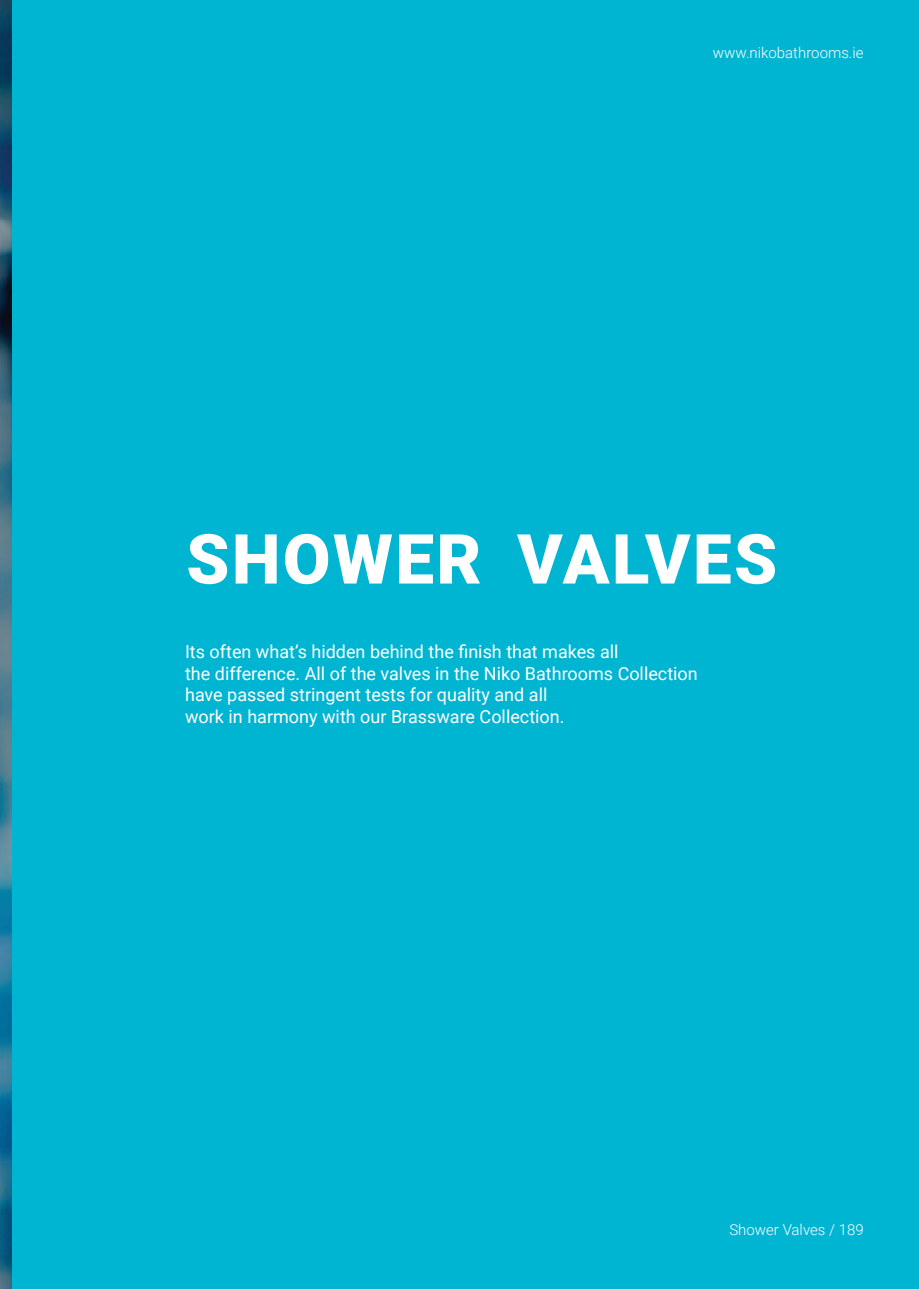
<style>
.page{position:relative;width:919px;height:1289px;background:#fff}
.page>*{position:absolute;margin:0;border:0;box-sizing:border-box;transform-origin:0 0}
.t1{font:900 69px "Roboto";letter-spacing:.035em;color:#fff}
.t2{font:18px/21.6px "Roboto";color:#fff}
.t3{font:300 15px "Roboto";color:#fff}
</style>
<div class="page">
<img style="left:0;top:0;width:13px;height:1288px">
<div style="left:13px;top:0;width:905px;height:1288px;background:#00b5d1"></div>
<p class="t3" style="left:713px;top:42px;width:152px">www.nikobathrooms.ie</p>
<h1 class="t1" style="left:186px;top:510px;width:592px">SHOWER VALVES</h1>
<p class="t2" style="left:185px;top:640px;width:514px">Its often what’s hidden behind the finish that makes all<br>the difference. All of the valves in the Niko Bathrooms Collection have passed stringent tests for quality and all<br>work in harmony with our Brassware Collection.</p>
<p class="t3" style="left:729px;top:1219px;width:136px">Shower Valves / 189</p>
</div>
